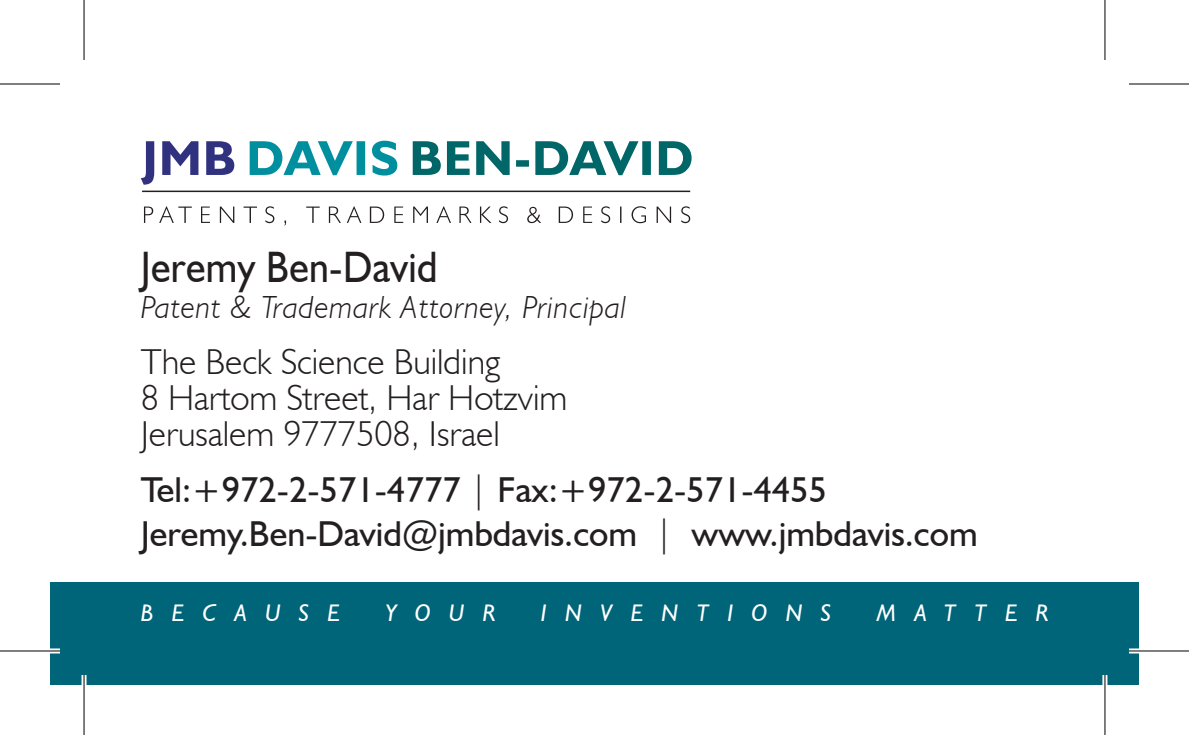
<style>
.page{position:relative;width:1189px;height:735px;background:#fff}
.page>*{position:absolute;margin:0;border:0;box-sizing:border-box;transform-origin:0 0}
.t1{font:44px "Humanist 521 BT";letter-spacing:.01em;color:#231f20;scale:.9 1}
.t2{font:36px "Humanist 521 BT";color:#231f20}
.t3{font:300 36px "Humanist 521 BT";color:#231f20}
.t4{font:italic 300 32px "Humanist 521 BT";letter-spacing:.025em;color:#231f20}
.t5{font:italic 24px "Humanist 521 BT";letter-spacing:.76em;color:#fff}
.s1{font-weight:300}
</style>
<div class="page">
<svg style="left:144px;top:206px;width:546px;height:20px"></svg>
<svg style="left:413px;top:141px;width:278px;height:34px"></svg>
<svg style="left:250px;top:141px;width:147px;height:35px"></svg>
<svg style="left:141px;top:141px;width:93px;height:44px"></svg>
<hr style="left:142px;top:191px;width:548px;height:1px;background:#231f20">
<div style="left:50px;top:583px;width:1088px;height:102px;background:#006578"></div>
<div style="left:0;top:648px;width:60px;height:5px;background:#fff"></div>
<div style="left:1128px;top:648px;width:60px;height:5px;background:#fff"></div>
<hr style="left:82px;top:675px;width:4px;height:60px;background:#fff">
<svg style="left:1105px;top:0;width:1px;height:60px"></svg>
<svg style="left:1102px;top:675px;width:5px;height:60px"></svg>
<hr style="left:0;top:83px;width:60px;height:2px;background:#000">
<hr style="left:1128px;top:83px;width:60px;height:2px;background:#000">
<hr style="left:0;top:650px;width:60px;height:2px;background:#000">
<hr style="left:1128px;top:650px;width:60px;height:2px;background:#000">
<hr style="left:83px;top:0;width:2px;height:60px;background:#000">
<hr style="left:83px;top:675px;width:2px;height:60px;background:#000">
<hr style="left:1104px;top:0;width:1px;height:60px;background:#000">
<hr style="left:1104px;top:675px;width:1px;height:60px;background:#000">
<p class="t1" style="left:141px;top:240px;width:331px">Jeremy Ben-David</p>
<p class="t4" style="left:141px;top:288px;width:487px">Patent &amp; Trademark Attorney, Principal</p>
<p class="t3" style="left:141px;top:340px;width:361px">The Beck Science Building</p>
<p class="t3" style="left:141px;top:376px;width:428px">8 Hartom Street, Har Hotzvim</p>
<p class="t3" style="left:141px;top:412px;width:360px">Jerusalem 9777508, Israel</p>
<p class="t2" style="left:141px;top:468px;width:688px">Tel:+972-2-571-4777 <span class="s1">|</span> Fax:+972-2-571-4455</p>
<p class="t2" style="left:691px;top:512px;width:288px">www.jmbdavis.com</p>
<p class="t3" style="left:655px;top:512px;width:19px">|</p>
<p class="t2" style="left:141px;top:512px;width:498px">Jeremy.Ben-David@jmbdavis.com</p>
<p class="t5" style="left:141px;top:598px;width:201px">BECAUSE</p>
<p class="t5" style="left:385px;top:598px;width:111px">YOUR</p>
<p class="t5" style="left:541px;top:598px;width:292px">INVENTIONS</p>
<p class="t5" style="left:876px;top:598px;width:173px">MATTER</p>
</div>
